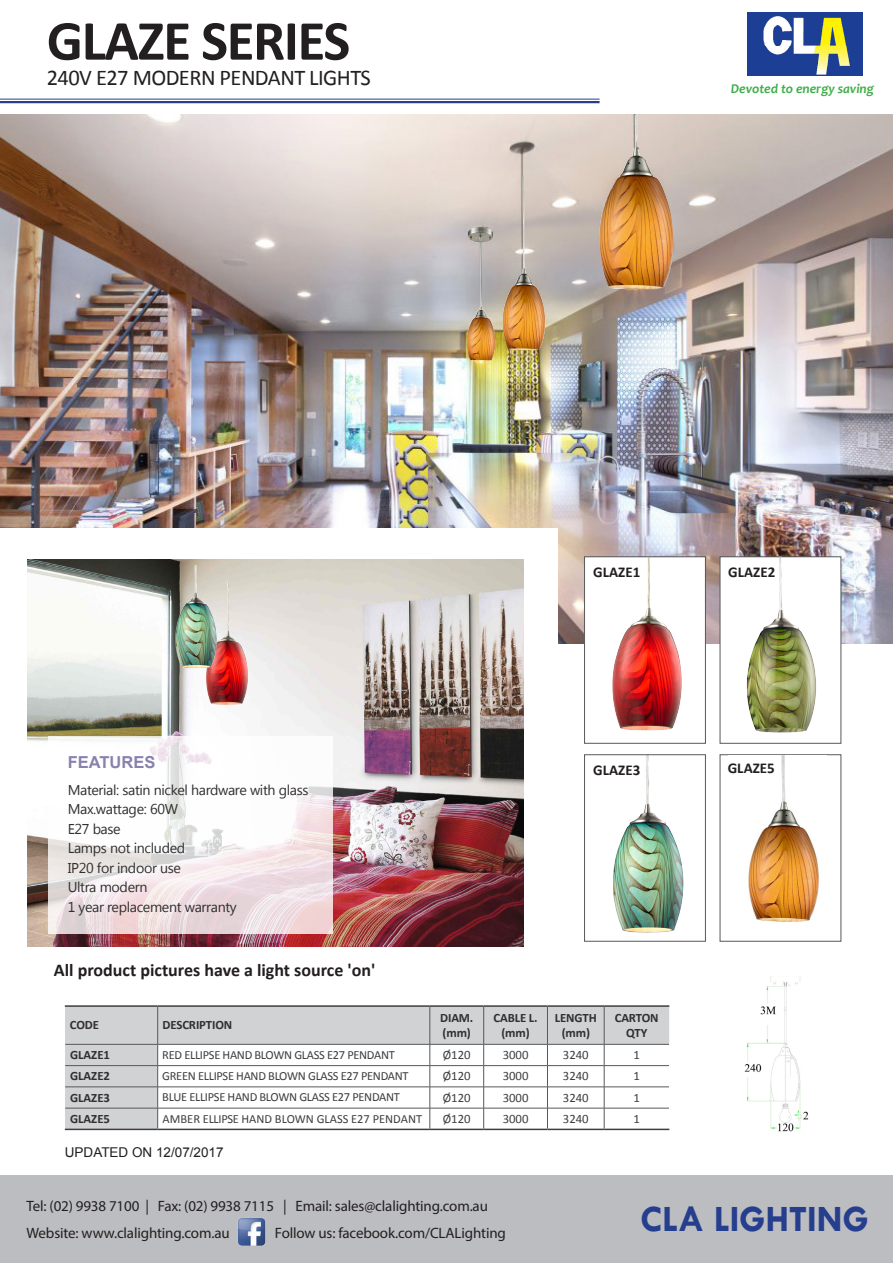
<style>
.page{position:relative;width:893px;height:1263px;background:#fff}
.page>*{position:absolute;margin:0;border:0;box-sizing:border-box;transform-origin:0 0}
.t1{font:700 57px "Calibri";letter-spacing:-.025em;color:#231f20}
.t2{font:700 37.5px "Tw Cen";color:#253f8e}
.t3{font:22.5px "Calibri";letter-spacing:-.025em;color:#231f20}
.t4{font:700 18px "Calibri";color:#231f20}
.t5{font:700 16.5px "Arial";color:#8981ae}
.t6{font:15px "Myriad Pro";letter-spacing:-.01em;color:#231f20}
.t7{font:700 15px "Calibri";color:#231f20}
.t8{font:14.25px "Segoe UI";letter-spacing:-.025em;color:#312f30}
.t9{font:italic 700 13.5px "Candara";color:#40ae49}
.t10{font:13.5px "Arial";color:#231f20}
.t11{font:700 12.75px/15.3px "Calibri";letter-spacing:-.01em;color:#312f30;text-align:center}
.t12{font:12.75px "Calibri";color:#3e3e3f}
.t13{font:12.45px "Calibri";letter-spacing:-.025em;color:#3e3e3f}
.t14{font:12.45px "Calibri";color:#3e3e3f}
</style>
<div class="page">
<img style="left:0;top:114px;width:893px;height:529px">
<svg style="left:65px;top:1007px;width:604px;height:122px"></svg>
<hr style="left:65px;top:1005px;width:93px;height:2px;background:#3e3e3f">
<hr style="left:158px;top:1005px;width:272px;height:2px;background:#3e3e3f">
<hr style="left:430px;top:1005px;width:54px;height:2px;background:#3e3e3f">
<hr style="left:484px;top:1005px;width:63px;height:2px;background:#3e3e3f">
<hr style="left:547px;top:1005px;width:57px;height:2px;background:#3e3e3f">
<hr style="left:604px;top:1005px;width:65px;height:2px;background:#3e3e3f">
<hr style="left:65px;top:1129px;width:93px;height:1px;background:#3e3e3f">
<hr style="left:158px;top:1129px;width:272px;height:1px;background:#3e3e3f">
<hr style="left:430px;top:1129px;width:54px;height:1px;background:#3e3e3f">
<hr style="left:484px;top:1129px;width:63px;height:1px;background:#3e3e3f">
<hr style="left:547px;top:1129px;width:57px;height:1px;background:#3e3e3f">
<hr style="left:604px;top:1129px;width:65px;height:1px;background:#3e3e3f">
<hr style="left:157px;top:1007px;width:1px;height:37px;background:#57585a">
<hr style="left:430px;top:1007px;width:1px;height:37px;background:#57585a">
<hr style="left:483px;top:1007px;width:1px;height:37px;background:#57585a">
<hr style="left:547px;top:1007px;width:1px;height:37px;background:#57585a">
<hr style="left:604px;top:1007px;width:1px;height:37px;background:#57585a">
<hr style="left:65px;top:1044px;width:93px;height:1px;background:#57585a">
<hr style="left:158px;top:1044px;width:272px;height:1px;background:#57585a">
<hr style="left:430px;top:1044px;width:54px;height:1px;background:#57585a">
<hr style="left:484px;top:1044px;width:63px;height:1px;background:#57585a">
<hr style="left:547px;top:1044px;width:57px;height:1px;background:#57585a">
<hr style="left:604px;top:1044px;width:65px;height:1px;background:#57585a">
<hr style="left:65px;top:1065px;width:93px;height:1px;background:#57585a">
<hr style="left:158px;top:1065px;width:272px;height:1px;background:#57585a">
<hr style="left:430px;top:1065px;width:54px;height:1px;background:#57585a">
<hr style="left:484px;top:1065px;width:63px;height:1px;background:#57585a">
<hr style="left:547px;top:1065px;width:57px;height:1px;background:#57585a">
<hr style="left:604px;top:1065px;width:65px;height:1px;background:#57585a">
<hr style="left:65px;top:1086px;width:93px;height:1px;background:#57585a">
<hr style="left:158px;top:1086px;width:272px;height:1px;background:#57585a">
<hr style="left:430px;top:1086px;width:54px;height:1px;background:#57585a">
<hr style="left:484px;top:1086px;width:63px;height:1px;background:#57585a">
<hr style="left:547px;top:1086px;width:57px;height:1px;background:#57585a">
<hr style="left:604px;top:1086px;width:65px;height:1px;background:#57585a">
<hr style="left:65px;top:1108px;width:93px;height:1px;background:#57585a">
<hr style="left:158px;top:1108px;width:272px;height:1px;background:#57585a">
<svg style="left:157px;top:1044px;width:1px;height:85px"></svg>
<hr style="left:430px;top:1108px;width:54px;height:1px;background:#57585a">
<svg style="left:430px;top:1044px;width:1px;height:85px"></svg>
<hr style="left:484px;top:1108px;width:63px;height:1px;background:#57585a">
<svg style="left:483px;top:1044px;width:1px;height:85px"></svg>
<hr style="left:547px;top:1108px;width:57px;height:1px;background:#57585a">
<svg style="left:547px;top:1044px;width:1px;height:85px"></svg>
<hr style="left:604px;top:1108px;width:65px;height:1px;background:#57585a">
<svg style="left:604px;top:1044px;width:1px;height:85px"></svg>
<img style="left:586px;top:558px;width:118px;height:173px">
<div style="left:584px;top:556px;width:122px;height:188px;border:1px solid #57585a"></div>
<img style="left:722px;top:558px;width:117px;height:175px">
<div style="left:720px;top:556px;width:121px;height:188px;border:1px solid #57585a"></div>
<img style="left:744px;top:976px;width:65px;height:156px">
<div style="left:0;top:1176px;width:893px;height:87px;background:#bcbdc0"></div>
<img style="left:237px;top:1218px;width:29px;height:28px">
<img style="left:613px;top:756px;width:71px;height:177px">
<div style="left:584px;top:754px;width:122px;height:187px;border:1px solid #57585a"></div>
<img style="left:748px;top:12px;width:115px;height:64px">
<hr style="left:0;top:99px;width:600px;height:1px;background:#253f8e">
<hr style="left:0;top:101px;width:600px;height:2px;background:#253f8e">
<div style="left:0;top:528px;width:557px;height:447px;background:#fff"></div>
<img style="left:28px;top:559px;width:495px;height:388px">
<img style="left:187px;top:559px;width:94px;height:168px">
<svg style="left:48px;top:736px;width:285px;height:197px"></svg>
<img style="left:155px;top:565px;width:79px;height:107px">
<img style="left:748px;top:755px;width:71px;height:167px">
<img style="left:598px;top:114px;width:76px;height:175px">
<img style="left:502px;top:176px;width:44px;height:174px">
<img style="left:466px;top:227px;width:30px;height:134px">
<svg style="left:663px;top:233px;width:12px;height:54px"></svg>
<svg style="left:602px;top:178px;width:16px;height:29px"></svg>
<p class="t1" style="left:47px;top:4px;width:305px">GLAZE SERIES</p>
<p class="t3" style="left:47px;top:64px;width:326px">240V E27 MODERN PENDANT LIGHTS</p>
<p class="t9" style="left:731px;top:81px;width:145px">Devoted to energy saving</p>
<p class="t7" style="left:593px;top:563px;width:49px">GLAZE1</p>
<p class="t7" style="left:728px;top:563px;width:49px">GLAZE2</p>
<p class="t5" style="left:68px;top:751px;width:89px">FEATURES</p>
<p class="t8" style="left:68px;top:780px;width:242px">Material: satin nickel hardware with glass</p>
<p class="t8" style="left:68px;top:799px;width:112px">Max.wattage: 60W</p>
<p class="t8" style="left:68px;top:819px;width:54px">E27 base</p>
<p class="t8" style="left:68px;top:838px;width:119px">Lamps not included</p>
<p class="t8" style="left:68px;top:858px;width:115px">IP20 for indoor use</p>
<p class="t8" style="left:68px;top:877px;width:81px">Ultra modern</p>
<p class="t8" style="left:68px;top:897px;width:171px">1 year replacement warranty</p>
<p class="t4" style="left:54px;top:959px;width:323px">All product pictures have a light source 'on'</p>
<p class="t11" style="left:70px;top:1017px;width:31px">CODE</p>
<p class="t11" style="left:163px;top:1017px;width:71px">DESCRIPTION</p>
<p class="t7" style="left:593px;top:760px;width:49px">GLAZE3</p>
<p class="t11" style="left:440px;top:1010px;width:35px">DIAM.</p>
<p class="t11" style="left:443px;top:1025px;width:30px">(mm)</p>
<p class="t11" style="left:494px;top:1010px;width:46px">CABLE L.</p>
<p class="t11" style="left:501px;top:1025px;width:30px">(mm)</p>
<p class="t11" style="left:555px;top:1010px;width:43px">LENGTH</p>
<p class="t11" style="left:562px;top:1025px;width:30px">(mm)</p>
<p class="t11" style="left:615px;top:1010px;width:45px">CARTON<br>QTY</p>
<p class="t7" style="left:728px;top:758px;width:49px">GLAZE5</p>
<p class="t11" style="left:70px;top:1047px;width:42px">GLAZE1</p>
<p class="t13" style="left:162px;top:1047px;width:234px">RED ELLIPSE HAND BLOWN GLASS E27 PENDANT</p>
<p class="t12" style="left:443px;top:1047px;width:29px">Ø120</p>
<p class="t12" style="left:503px;top:1047px;width:27px">3000</p>
<p class="t12" style="left:563px;top:1047px;width:27px">3240</p>
<p class="t12" style="left:633px;top:1047px;width:8px">1</p>
<p class="t11" style="left:70px;top:1068px;width:42px">GLAZE2</p>
<p class="t13" style="left:162px;top:1068px;width:248px">GREEN ELLIPSE HAND BLOWN GLASS E27 PENDANT</p>
<p class="t12" style="left:443px;top:1068px;width:29px">Ø120</p>
<p class="t12" style="left:503px;top:1068px;width:27px">3000</p>
<p class="t12" style="left:563px;top:1068px;width:27px">3240</p>
<p class="t12" style="left:633px;top:1068px;width:8px">1</p>
<p class="t11" style="left:70px;top:1090px;width:42px">GLAZE3</p>
<p class="t13" style="left:162px;top:1089px;width:239px">BLUE ELLIPSE HAND BLOWN GLASS E27 PENDANT</p>
<p class="t12" style="left:443px;top:1089px;width:29px">Ø120</p>
<p class="t12" style="left:503px;top:1089px;width:27px">3000</p>
<p class="t12" style="left:563px;top:1089px;width:27px">3240</p>
<p class="t12" style="left:633px;top:1089px;width:8px">1</p>
<p class="t11" style="left:70px;top:1111px;width:42px">GLAZE5</p>
<p class="t14" style="left:163px;top:1111px;width:261px">AMBER ELLIPSE HAND BLOWN GLASS E27 PENDANT</p>
<p class="t12" style="left:443px;top:1110px;width:29px">Ø120</p>
<p class="t12" style="left:503px;top:1110px;width:27px">3000</p>
<p class="t12" style="left:563px;top:1110px;width:27px">3240</p>
<p class="t12" style="left:633px;top:1110px;width:8px">1</p>
<p class="t10" style="left:65px;top:1143px;width:160px">UPDATED ON 12/07/2017</p>
<p class="t6" style="left:27px;top:1197px;width:463px">Tel: (02) 9938 7100 | Fax: (02) 9938 7115 | Email: sales@clalighting.com.au</p>
<p class="t6" style="left:27px;top:1224px;width:205px">Website: www.clalighting.com.au</p>
<p class="t6" style="left:275px;top:1224px;width:232px">Follow us: facebook.com/CLALighting</p>
<p class="t2" style="left:640px;top:1197px;width:230px">CLA LIGHTING</p>
</div>
